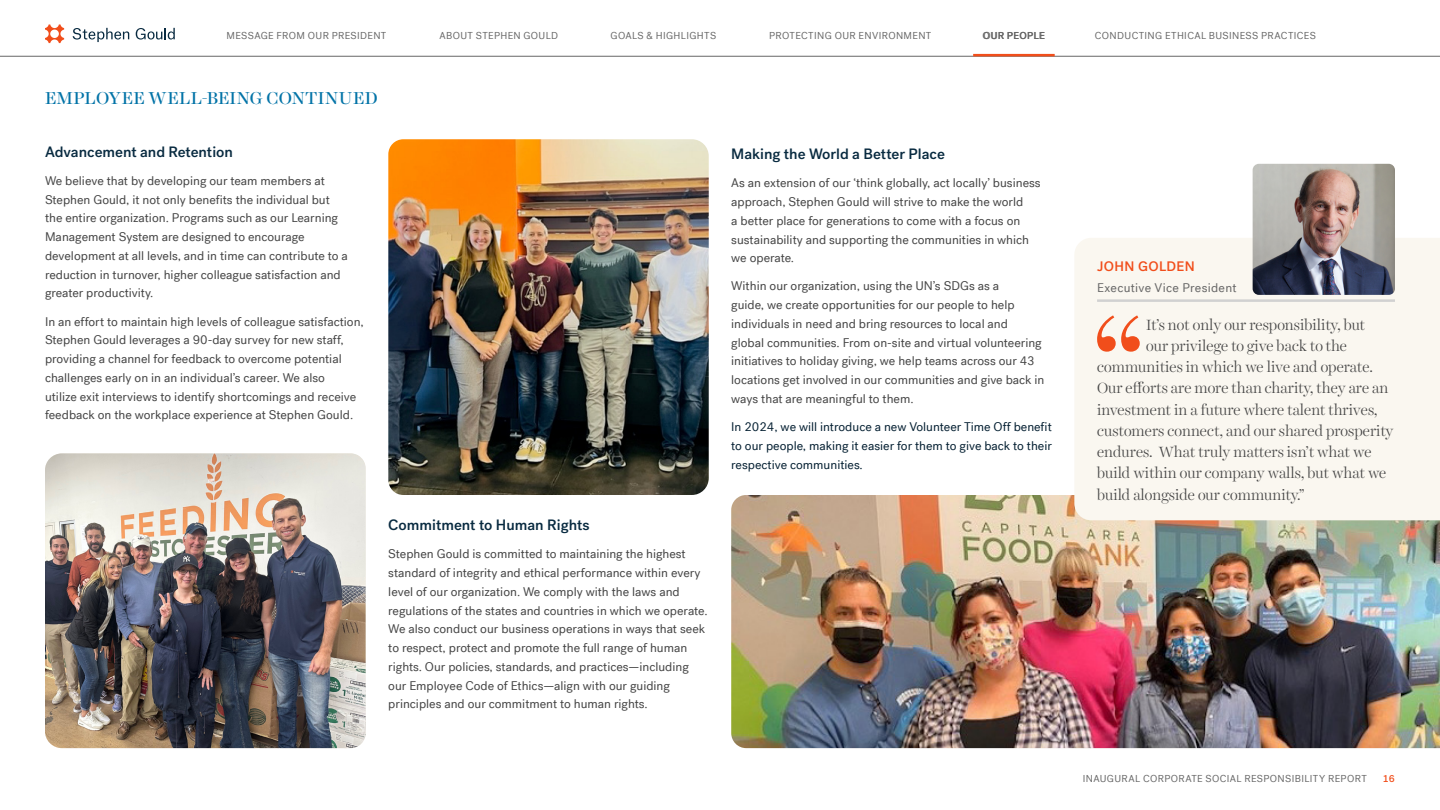
<style>
.page{position:relative;width:1440px;height:810px;background:#fff}
.page>*{position:absolute;margin:0;border:0;box-sizing:border-box;transform-origin:0 0}
.Side_bar_text{font:127.38px "Harriet Display";color:#f14e1b}
.Heading_1_Continued{font:17.5px "Harriet Display";letter-spacing:.02em;color:#0273a7}
.Side_bar_text-2{font:300 15px "Harriet Display";color:#454545}
.Heading_2{font:500 15px "Post Grotesk";color:#082a40}
.Side_bar_heading{font:500 13.75px "Post Grotesk";letter-spacing:.025em;color:#f14e1b}
.Body_text{font:12.5px/18.8px "Post Grotesk";color:#454545}
.Body_text-2{font:12.5px/18.8px "Post Grotesk";color:#062133;text-align:justify}
.Side_bar_sub_header{font:12.5px "Post Grotesk";letter-spacing:.02em;color:#676767}
.t1{font:10px "Post Grotesk";letter-spacing:.035em;color:#676767}
.t2{font:500 10px "Post Grotesk";letter-spacing:.035em;color:#676767}
.t3{font:500 10px "Post Grotesk";color:#f14e1b}
</style>
<div class="page">
<hr style="left:0;top:56px;width:1440px;height:1px;background:#676767">
<svg style="left:45px;top:24px;width:19px;height:19px"></svg>
<svg style="left:73px;top:28px;width:56px;height:14px"></svg>
<svg style="left:136px;top:28px;width:39px;height:12px"></svg>
<hr style="left:973px;top:54px;width:82px;height:2px;background:#f14e1b">
<img style="left:388px;top:139px;width:321px;height:356px">
<img style="left:45px;top:453px;width:321px;height:295px">
<img style="left:731px;top:495px;width:709px;height:253px">
<div style="left:1074px;top:238px;width:366px;height:282px;background:#faf7f0"></div>
<hr style="left:1097px;top:299px;width:298px;height:3px;background:#d1d1d1">
<img style="left:1253px;top:164px;width:142px;height:131px">
<p class="t1" style="left:226px;top:30px;width:161px">MESSAGE FROM OUR PRESIDENT</p>
<p class="t1" style="left:440px;top:30px;width:120px">ABOUT STEPHEN GOULD</p>
<p class="t1" style="left:611px;top:30px;width:107px">GOALS &amp; HIGHLIGHTS</p>
<p class="t1" style="left:769px;top:30px;width:164px">PROTECTING OUR ENVIRONMENT</p>
<p class="t2" style="left:983px;top:30px;width:64px">OUR PEOPLE</p>
<p class="t1" style="left:1095px;top:30px;width:222px">CONDUCTING ETHICAL BUSINESS PRACTICES</p>
<p class="Heading_1_Continued" style="left:45px;top:85px;width:334px">EMPLOYEE WELL-BEING CONTINUED</p>
<p class="Heading_2" style="left:45px;top:143px;width:189px">Advancement and Retention</p>
<p class="Body_text" style="left:45px;top:171px;width:304px">We believe that by developing our team members at Stephen Gould, it not only benefits the individual but the entire organization. Programs such as our Learning Management System are designed to encourage development at all levels, and in time can contribute to a reduction in turnover, higher colleague satisfaction and greater productivity.</p>
<p class="Body_text" style="left:45px;top:312px;width:320px">In an effort to maintain high levels of colleague satisfaction, Stephen Gould leverages a 90-day survey for new staff, providing a channel for feedback to overcome potential challenges early on in an individual’s career. We also<br>utilize exit interviews to identify shortcomings and receive feedback on the workplace experience at Stephen Gould.</p>
<p class="Heading_2" style="left:388px;top:516px;width:203px">Commitment to Human Rights</p>
<p class="Body_text" style="left:388px;top:545px;width:321px">Stephen Gould is committed to maintaining the highest standard of integrity and ethical performance within every level of our organization. We comply with the laws and regulations of the states and countries in which we operate.<br>We also conduct our business operations in ways that seek to respect, protect and promote the full range of human rights. Our policies, standards, and practices—including our Employee Code of Ethics—align with our guiding principles and our commitment to human rights.</p>
<p class="Heading_2" style="left:731px;top:145px;width:215px">Making the World a Better Place</p>
<p class="Body_text" style="left:731px;top:174px;width:311px">As an extension of our ‘think globally, act locally’ business approach, Stephen Gould will strive to make the world<br>a better place for generations to come with a focus on sustainability and supporting the communities in which we operate.</p>
<p class="Body_text" style="left:731px;top:277px;width:315px">Within our organization, using the UN’s SDGs as a<br>guide, we create opportunities for our people to help individuals in need and bring resources to local and<br>global communities. From on-site and virtual volunteering initiatives to holiday giving, we help teams across our 43 locations get involved in our communities and give back in ways that are meaningful to them.</p>
<p class="Body_text-2" style="left:731px;top:417px;width:322px">In 2024, we will introduce a new Volunteer Time Off benefit to our people, making it easier for them to give back to their respective communities.</p>
<p class="Side_bar_heading" style="left:1097px;top:258px;width:99px">JOHN GOLDEN</p>
<p class="Side_bar_sub_header" style="left:1097px;top:280px;width:141px">Executive Vice President</p>
<p class="Side_bar_text" style="left:1088px;top:278px;width:59px">“</p>
<p class="Side_bar_text-2" style="left:1146px;top:314px;width:221px">It’s not only our responsibility, but</p>
<p class="Side_bar_text-2" style="left:1146px;top:335px;width:202px">our privilege to give back to the</p>
<p class="Side_bar_text-2" style="left:1097px;top:356px;width:277px">communities in which we live and operate.</p>
<p class="Side_bar_text-2" style="left:1097px;top:378px;width:293px">Our efforts are more than charity, they are an</p>
<p class="Side_bar_text-2" style="left:1097px;top:399px;width:282px">investment in a future where talent thrives,</p>
<p class="Side_bar_text-2" style="left:1097px;top:420px;width:298px">customers connect, and our shared prosperity</p>
<p class="Side_bar_text-2" style="left:1097px;top:441px;width:276px">endures. What truly matters isn’t what we</p>
<p class="Side_bar_text-2" style="left:1097px;top:463px;width:291px">build within our company walls, but what we</p>
<p class="Side_bar_text-2" style="left:1097px;top:484px;width:209px">build alongside our community.”</p>
<p class="t1" style="left:1083px;top:773px;width:286px">INAUGURAL CORPORATE SOCIAL RESPONSIBILITY REPORT</p>
<p class="t3" style="left:1383px;top:772px;width:14px">16</p>
</div>
